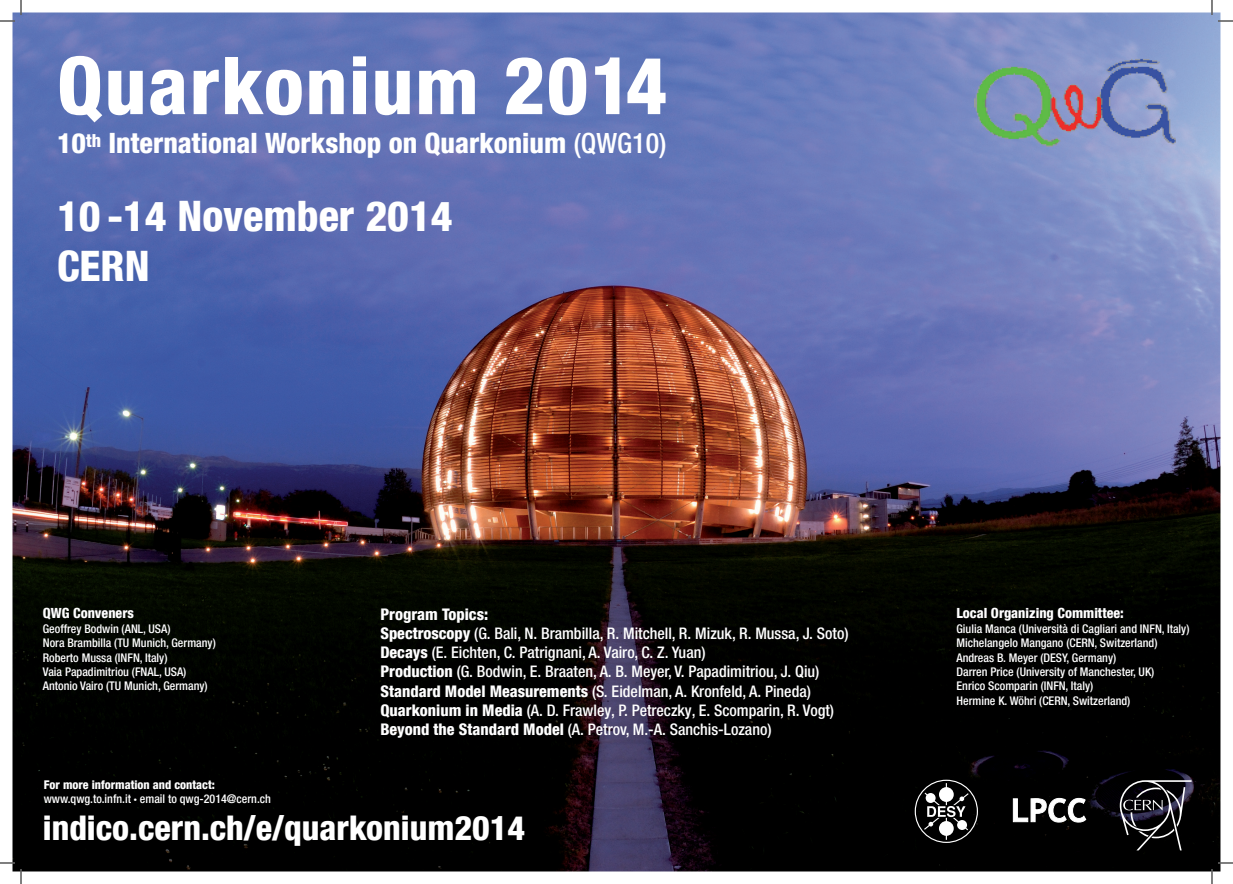
<style>
.page{position:relative;width:1233px;height:884px;background:#fff}
.page>*{position:absolute;margin:0;border:0;box-sizing:border-box;transform-origin:0 0}
.t1{font:80px "Desy Neue Helvetica 87 Cond H";letter-spacing:.025em;color:#fff}
.t2{font:42px/50.4px "Desy Neue Helvetica 87 Cond H";color:#fff}
.t3{font:34px "Desy Neue Helvetica 87 Cond H";color:#fff}
.t4{font:28px "Desy Neue Helvetica 87 Cond H";color:#fff}
.t5{font:16px/19.2px "Desy Neue Helvetica 67 Cond M";color:#fff}
.t6{font:16px "Desy Neue Helvetica 87 Cond H";color:#fff}
.t7{font:14px "Desy Neue Helvetica 87 Cond H";color:#fff}
.t8{font:12px/14.4px "Desy Neue Helvetica 67 Cond M";color:#fff}
.t9{font:12px "Desy Neue Helvetica 87 Cond H";color:#fff}
.s1{font-family:"Desy Neue Helvetica 67 Cond M"}
.s2{font-family:"Desy Neue Helvetica 87 Cond H"}
</style>
<div class="page">
<img style="left:12px;top:12px;width:1208px;height:859px">
<svg style="left:1119px;top:780px;width:72px;height:70px;background:#2e2e32"></svg>
<div style="left:914px;top:780px;width:64px;height:63px;border:1px solid #fff;border-radius:50%"></div>
<div style="left:939px;top:787px;width:14px;height:15px;background:#fff;border-radius:50%"></div>
<hr style="left:945px;top:783px;width:2px;height:22px;background:#fff">
<div style="left:939px;top:821px;width:14px;height:15px;background:#fff;border-radius:50%"></div>
<hr style="left:945px;top:818px;width:2px;height:22px;background:#fff">
<svg style="left:924px;top:793px;width:44px;height:37px"></svg>
<img style="left:974px;top:57px;width:202px;height:90px">
<svg style="left:1012px;top:798px;width:74px;height:24px"></svg>
<svg style="left:1218px;top:20px;width:14px;height:2px"></svg>
<svg style="left:1218px;top:862px;width:14px;height:2px"></svg>
<svg style="left:0;top:1px;width:22px;height:21px"></svg>
<svg style="left:0;top:862px;width:22px;height:22px"></svg>
<svg style="left:1211px;top:1px;width:1px;height:14px"></svg>
<svg style="left:1211px;top:869px;width:1px;height:15px"></svg>
<h1 class="t1" style="left:57px;top:57px;width:612px">Quarkonium 2014</h1>
<h3 class="t4" style="left:57px;top:133px;width:611px">10<sup>th</sup> International Workshop on Quarkonium <span class="s1">(QWG10)</span></h3>
<h2 class="t2" style="left:57px;top:197px;width:397px">10 -14 November 2014<br>CERN</h2>
<p class="t7" style="left:43px;top:608px;width:93px">QWG Conveners</p>
<p class="t8" style="left:43px;top:623px;width:174px">Geoffrey Bodwin (ANL, USA)<br>Nora Brambilla (TU Munich, Germany)<br>Roberto Mussa (INFN, Italy)<br>Vaia Papadimitriou (FNAL, USA)<br>Antonio Vairo (TU Munich, Germany)</p>
<p class="t9" style="left:44px;top:780px;width:173px">For more information and contact:</p>
<p class="t8" style="left:44px;top:794px;width:229px">www.qwg.to.infn.it <span class="s2">·</span> email to qwg-2014@cern.ch</p>
<h3 class="t6" style="left:380px;top:608px;width:109px">Program Topics:</h3>
<p class="t5" style="left:380px;top:626px;width:470px"><span class="s2">Spectroscopy</span> (G. Bali, N. Brambilla, R. Mitchell, R. Mizuk, R. Mussa, J. Soto)<br><span class="s2">Decays</span> (E. Eichten, C. Patrignani, A. Vairo, C. Z. Yuan)<br><span class="s2">Production</span> (G. Bodwin, E. Braaten, A. B. Meyer, V. Papadimitriou, J. Qiu)<br><span class="s2">Standard Model Measurements</span> (S. Eidelman, A. Kronfeld, A. Pineda)<br><span class="s2">Quarkonium in Media</span> (A. D. Frawley, P. Petreczky, E. Scomparin, R. Vogt)<br><span class="s2">Beyond the Standard Model</span> (A. Petrov, M.-A. Sanchis-Lozano)</p>
<h3 class="t3" style="left:43px;top:816px;width:484px">indico.cern.ch/e/quarkonium2014</h3>
<p class="t7" style="left:956px;top:608px;width:169px">Local Organizing Committee:</p>
<p class="t8" style="left:956px;top:623px;width:234px">Giulia Manca (Università di Cagliari and INFN, Italy)<br>Michelangelo Mangano (CERN, Switzerland)<br>Andreas B. Meyer (DESY, Germany)<br>Darren Price (University of Manchester, UK)<br>Enrico Scomparin (INFN, Italy)<br>Hermine K. Wöhri (CERN, Switzerland)</p>
</div>
